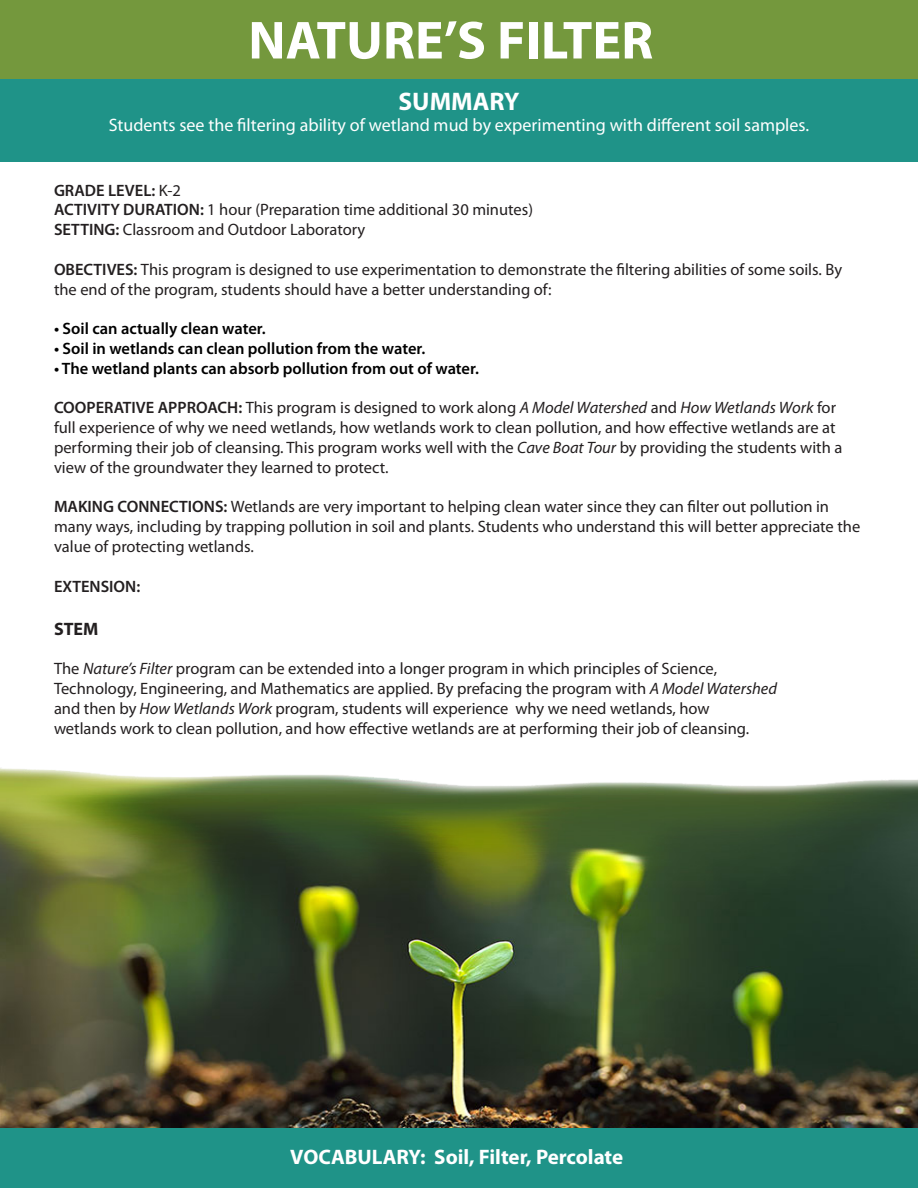
<style>
.page{position:relative;width:918px;height:1188px;background:#fff}
.page>*{position:absolute;margin:0;border:0;box-sizing:border-box;transform-origin:0 0}
.t1{font:700 54px "Myriad Pro";color:#fff}
.t2{font:700 25.5px "Myriad Pro";color:#fff}
.t3{font:700 21px "Myriad Pro";color:#fff}
.t4{font:18px "Myriad Pro";color:#fff}
.t5{font:700 18px "Myriad Pro";color:#231f20}
.t6{font:16.5px/19.8px "Myriad Pro";color:#231f20}
.t7{font:600 16.5px "Myriad Pro";color:#000}
.t8{font:600 16.5px "Myriad Pro";color:#231f20}
.s1{font-weight:400}
.s2{font-weight:600}
.s3{font-style:italic}
</style>
<div class="page">
<div style="left:0;top:0;width:918px;height:80px;background:#74983d"></div>
<div style="left:0;top:80px;width:918px;height:82px;background:#1f9388"></div>
<div style="left:0;top:1128px;width:918px;height:60px;background:#1f9388"></div>
<img style="left:0;top:768px;width:918px;height:360px">
<p class="t1" style="left:248px;top:5px;width:406px">NATURE’S FILTER</p>
<p class="t2" style="left:399px;top:84px;width:122px">SUMMARY</p>
<p class="t4" style="left:109px;top:114px;width:702px">Students see the filtering ability of wetland mud by experimenting with different soil samples.</p>
<p class="t8" style="left:54px;top:180px;width:128px">GRADE LEVEL: <span class="s1">K-2</span></p>
<p class="t6" style="left:54px;top:200px;width:481px"><span class="s2">ACTIVITY DURATION:</span> 1 hour (Preparation time additional 30 minutes)</p>
<p class="t6" style="left:54px;top:220px;width:313px"><span class="s2">SETTING:</span> Classroom and Outdoor Laboratory</p>
<p class="t6" style="left:54px;top:259px;width:790px"><span class="s2">OBECTIVES:</span> This program is designed to use experimentation to demonstrate the filtering abilities of some soils. By the end of the program, students should have a better understanding of:</p>
<p class="t7" style="left:54px;top:318px;width:213px">• Soil can actually clean water.</p>
<p class="t7" style="left:54px;top:338px;width:373px">• Soil in wetlands can clean pollution from the water.</p>
<p class="t7" style="left:54px;top:358px;width:426px">• The wetland plants can absorb pollution from out of water.</p>
<p class="t6" style="left:54px;top:398px;width:790px"><span class="s2">COOPERATIVE APPROACH:</span> This program is designed to work along <span class="s3">A Model Watershed</span> and <span class="s3">How Wetlands Work</span> for full experience of why we need wetlands, how wetlands work to clean pollution, and how effective wetlands are at performing their job of cleansing. This program works well with the <span class="s3">Cave Boat Tour</span> by providing the students with a view of the groundwater they learned to protect.</p>
<p class="t6" style="left:54px;top:497px;width:808px"><span class="s2">MAKING CONNECTIONS:</span> Wetlands are very important to helping clean water since they can filter out pollution in many ways, including by trapping pollution in soil and plants. Students who understand this will better appreciate the value of protecting wetlands.</p>
<p class="t8" style="left:54px;top:576px;width:88px">EXTENSION:</p>
<p class="t5" style="left:54px;top:617px;width:46px">STEM</p>
<p class="t6" style="left:54px;top:659px;width:725px">The <span class="s3">Nature’s Filter</span> program can be extended into a longer program in which principles of Science, Technology, Engineering, and Mathematics are applied. By prefacing the program with <span class="s3">A Model Watershed </span>and then by <span class="s3">How Wetlands Work</span> program, students will experience why we need wetlands, how<br>wetlands work to clean pollution, and how effective wetlands are at performing their job of cleansing.</p>
<p class="t3" style="left:290px;top:1144px;width:335px">VOCABULARY: Soil, Filter, Percolate</p>
</div>
